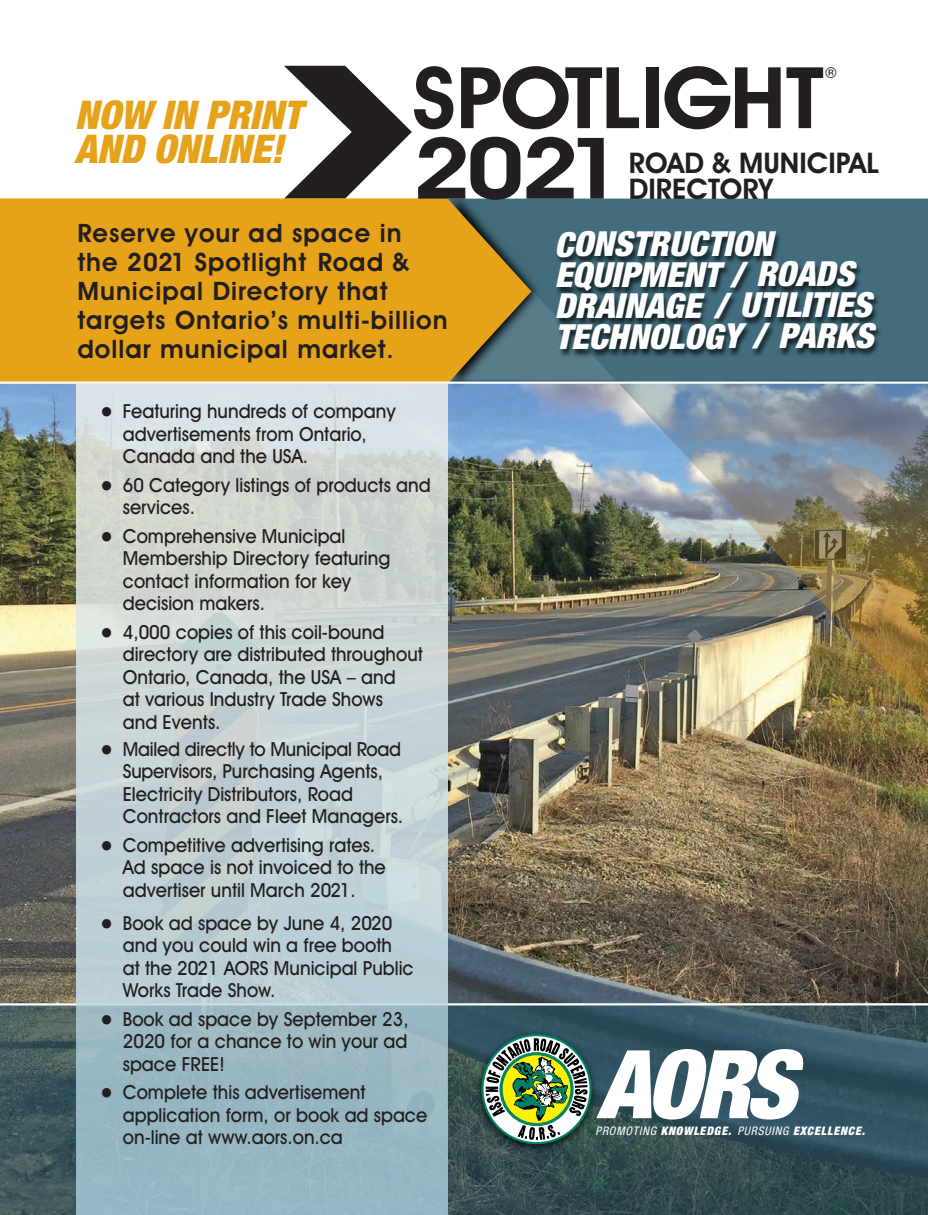
<style>
.page{position:relative;width:928px;height:1215px;background:#fff}
.page>*{position:absolute;margin:0;border:0;box-sizing:border-box;transform-origin:0 0}
.t1{font:italic 900 condensed 94.95px "Helvetica Neue";color:#fff}
.t2{font:600 85.5px/70.5px "Avant Garde IT Cby BT";letter-spacing:-.025em;color:#231f20;scale:1.05 1}
.t3{font:italic 900 condensed 39.6px/34px "Helvetica Neue";color:#e6a218}
.t4{font:italic 900 condensed 34.5px/30.9px "Helvetica Neue";color:#fff}
.t5{font:600 28.65px/26.1px "Avant Garde IT Cby BT";color:#231f20}
.t6{font:600 25.5px/29.1px "Avant Garde IT Cby BT";letter-spacing:.04em;color:#231f20}
.t7{font:500 19.5px/22.5px "Avant Garde IT Cby BT";color:#231f20;scale:.95 1}
.t8{font:italic 700 condensed 16.5px "Helvetica";letter-spacing:.025em;color:#fff;scale:1.82 1}
.t9{font:15px "Helvetica";color:#231f20}
.t10{font:italic 900 condensed 11.85px "Helvetica Neue";letter-spacing:.07em;color:#fff}
.s1{font-size:22.5px}
.s2{font-size:33px}
.s3{font-weight:400}
</style>
<div class="page">
<img style="left:0;top:384px;width:927px;height:619px">
<img style="left:448px;top:384px;width:479px;height:332px">
<svg style="left:284px;top:66px;width:128px;height:132px"></svg>
<div style="left:0;top:1004px;width:927px;height:211px;background:#205264;opacity:.55"></div>
<img style="left:464px;top:1017px;width:144px;height:155px">
<div style="left:481px;top:1034px;width:110px;height:110px;border:2px solid #008465;border-radius:50%"></div>
<svg style="left:485px;top:1038px;width:102px;height:102px"></svg>
<svg style="left:546px;top:199px;width:381px;height:183px;background:#487181"></svg>
<img style="left:546px;top:212px;width:381px;height:165px">
<img style="left:448px;top:196px;width:98px;height:200px">
<svg style="left:0;top:198px;width:531px;height:184px;background:#d99d1f"></svg>
<hr style="left:0;top:382px;width:927px;height:2px;background:#fff">
<hr style="left:0;top:1003px;width:927px;height:3px;background:#fff">
<svg style="left:76px;top:383px;width:372px;height:832px;background:#bdcdd1"></svg>
<h3 class="t3" style="left:75px;top:101px;width:228px">NOW IN PRINT<br>AND ONLINE!</h3>
<h2 class="t2" style="left:412px;top:70px;width:393px">SPOTLIGHT<br>2021</h2>
<p class="t9" style="left:825px;top:64px;width:13px">®</p>
<h3 class="t5" style="left:628px;top:152px;width:251px">ROAD &amp; MUNICIPAL<br>DIRECTORY</h3>
<h3 class="t6" style="left:77px;top:221px;width:371px">Reserve your ad space in the 2021 Spotlight Road &amp;<br>Municipal Directory that targets Ontario’s multi-billion dollar municipal market<span class="s1">.</span></h3>
<p class="t7" style="left:123px;top:402px;width:289px;text-indent:-25px"><span class="s2">•</span> Featuring hundreds of company advertisements from Ontario,<br>Canada and the USA.</p>
<p class="t7" style="left:123px;top:475px;width:325px;text-indent:-25px"><span class="s2">•</span> 60 Category listings of products and services.</p>
<p class="t7" style="left:123px;top:526px;width:283px;text-indent:-25px"><span class="s2">•</span> Comprehensive Municipal<br>Membership Directory featuring contact information for key decision makers.</p>
<p class="t7" style="left:123px;top:622px;width:317px;text-indent:-25px"><span class="s2">•</span> 4,000 copies of this coil-bound directory are distributed throughout<br>Ontario, Canada, the USA – and<br>at various Industry Trade Shows<br>and Events.</p>
<p class="t7" style="left:123px;top:739px;width:296px;text-indent:-25px"><span class="s2">•</span> Mailed directly to Municipal Road Supervisors, Purchasing Agents, Electricity Distributors, Road Contractors and Fleet Managers.</p>
<p class="t7" style="left:123px;top:835px;width:278px;text-indent:-25px"><span class="s2">•</span> Competitive advertising rates.<br>Ad space is not invoiced to the advertiser until March 2021.</p>
<p class="t7" style="left:123px;top:913px;width:308px;text-indent:-25px"><span class="s2">•</span> Book ad space by June 4, 2020 and you could win a free booth<br>at the 2021 AORS Municipal Public<br>Works Trade Show.</p>
<p class="t7" style="left:123px;top:1009px;width:302px;text-align:justify;text-indent:-25px"><span class="s2">•</span> Book ad space by September 23, 2020 for a chance to win your ad space FREE!</p>
<p class="t7" style="left:123px;top:1083px;width:322px;text-indent:-25px"><span class="s2">•</span> Complete this advertisement application form, or book ad space on-line at www.aors.on.ca</p>
<h3 class="t4" style="left:554px;top:231px;width:320px">CONSTRUCTION<br>EQUIPMENT / ROADS<br>DRAINAGE / UTILITIES<br>TECHNOLOGY / PARKS</h3>
<p class="t8" style="left:695px;top:339px;width:86px">34th Edition</p>
<h1 class="t1" style="left:597px;top:1050px;width:200px">AORS</h1>
<p class="t10" style="left:595px;top:1126px;width:271px"><span class="s3">PROMOTING</span> KNOWLEDGE. <span class="s3">PURSUING</span> EXCELLENCE.</p>
</div>
